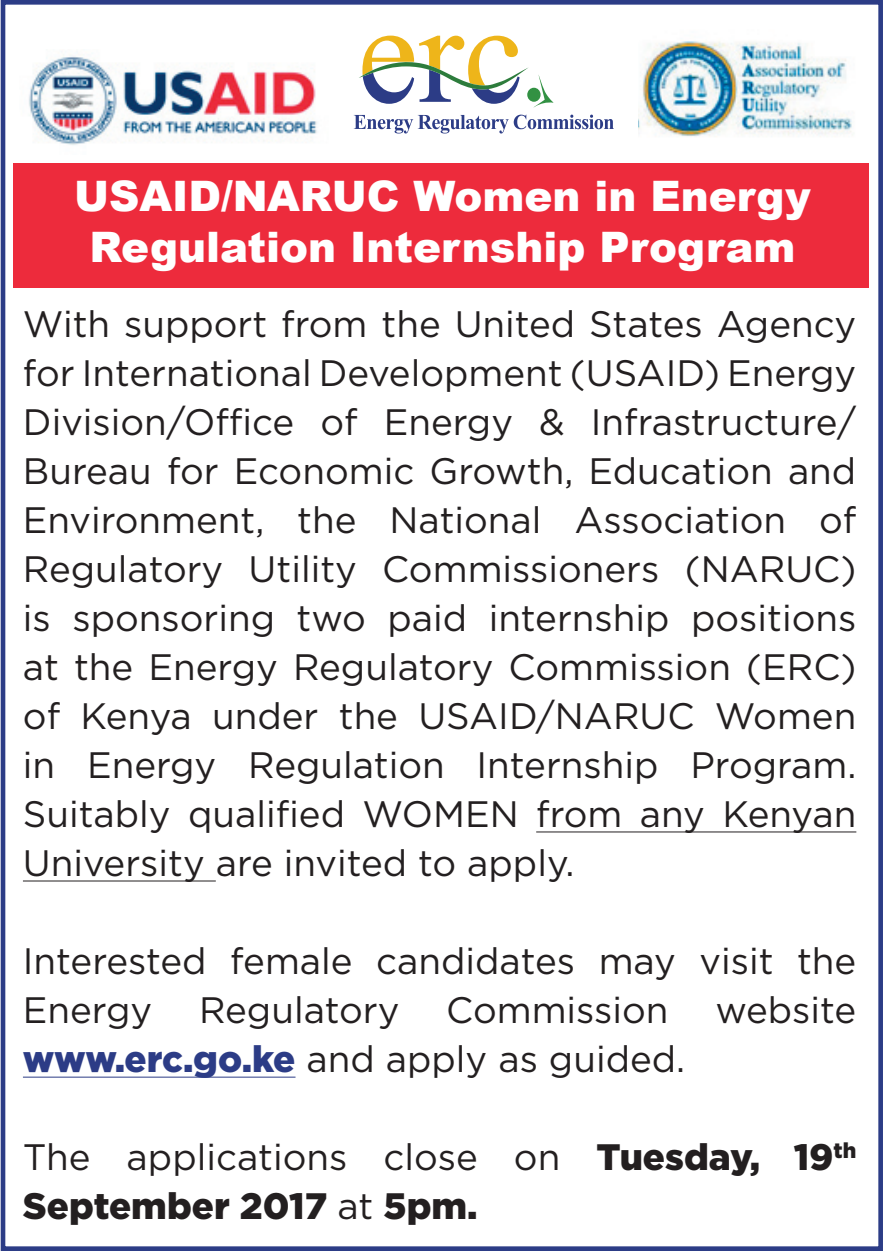
<style>
.page{position:relative;width:883px;height:1251px;background:#fff}
.page>*{position:absolute;margin:0;border:0;box-sizing:border-box;transform-origin:0 0}
.t1{font:900 42px/50.4px "Arial";color:#fff;text-align:center}
.t2{font:36.75px/49px "Gotham";color:#231f20;text-align:justify}
.t3{font:900 36.75px/49px "Gotham";color:#231f20}
.s1{font-weight:900;color:#2c3c86}
.s2{font-weight:400}
</style>
<div class="page">
<div style="left:1px;top:0;width:882px;height:1250px;border:5px solid #2c3c86"></div>
<svg style="left:354px;top:115px;width:260px;height:18px"></svg>
<svg style="left:359px;top:36px;width:195px;height:72px"></svg>
<img style="left:638px;top:41px;width:214px;height:96px">
<img style="left:29px;top:55px;width:288px;height:90px">
<hr style="left:536px;top:831px;width:320px;height:1px;background:#231f20">
<hr style="left:23px;top:880px;width:193px;height:1px;background:#231f20">
<hr style="left:23px;top:1076px;width:273px;height:1px;background:#2c3c86">
<div style="left:13px;top:164px;width:856px;height:124px;background:#ed2b3c"></div>
<p class="t1" style="left:74px;top:169px;width:738px">USAID/NARUC Women in Energy<br>Regulation Internship Program</p>
<p class="t2" style="left:23px;top:298px;width:835px">With support from the United States Agency for International Development (USAID) Energy Division/Office of Energy &amp; Infrastructure/ Bureau for Economic Growth, Education and Environment, the National Association of Regulatory Utility Commissioners (NARUC) is sponsoring two paid internship positions at the Energy Regulatory Commission (ERC) of Kenya under the USAID/NARUC Women in Energy Regulation Internship Program.<br>Suitably qualified WOMEN from any Kenyan University are invited to apply.</p>
<p class="t2" style="left:23px;top:935px;width:835px">Interested female candidates may visit the<br>Energy</p>
<p class="t2" style="left:199px;top:984px;width:202px">Regulatory</p>
<p class="t2" style="left:446px;top:984px;width:224px">Commission</p>
<p class="t2" style="left:715px;top:984px;width:142px">website</p>
<p class="t2" style="left:23px;top:1033px;width:664px"><span class="s1">www.erc.go.ke</span> and apply as guided.</p>
<p class="t3" style="left:23px;top:1132px;width:835px"><span class="s2">The applications close on</span> Tuesday, 19<sup>th<br></sup>September 2017 <span class="s2">at</span> 5pm.</p>
</div>
